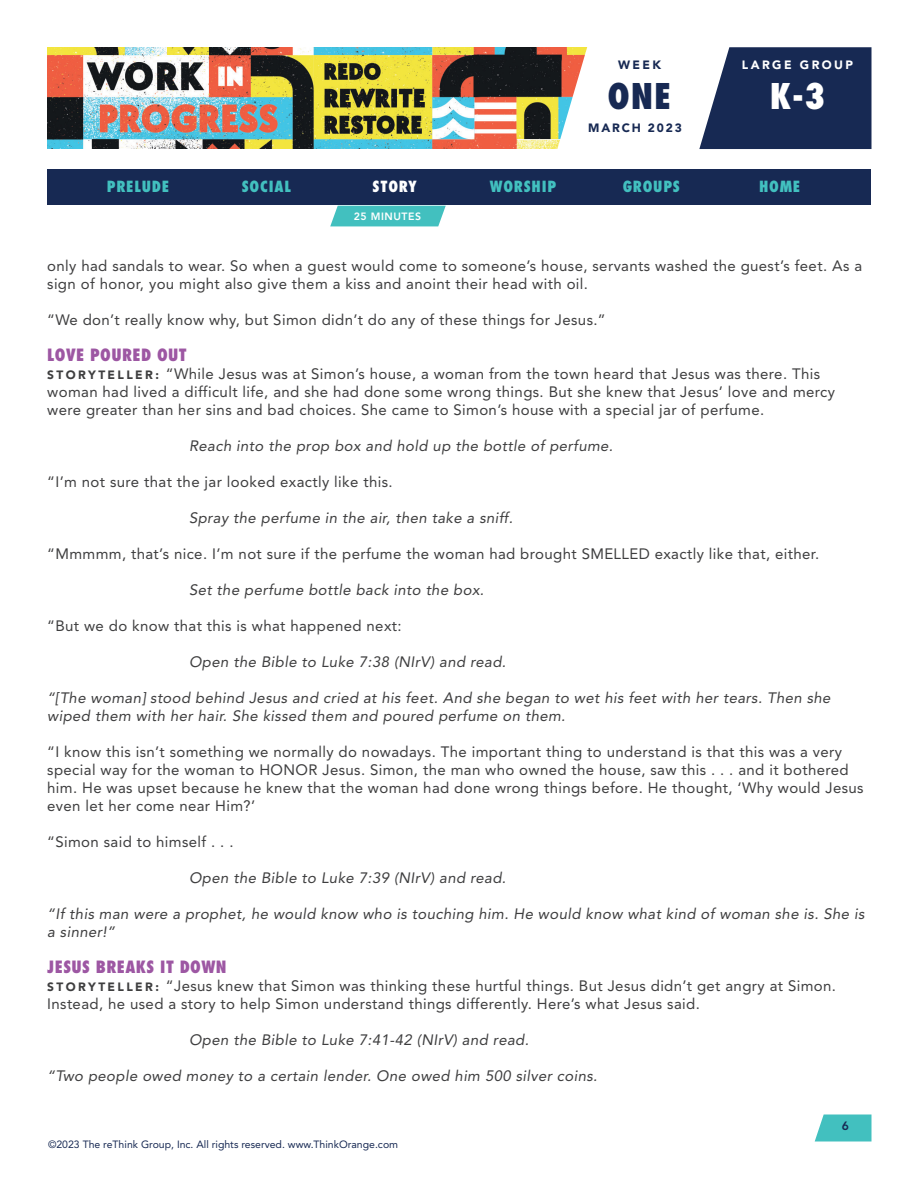
<style>
.page{position:relative;width:918px;height:1188px;background:#fff}
.page>*{position:absolute;margin:0;border:0;box-sizing:border-box;transform-origin:0 0}
.t1{font:800 condensed 34.5px "Futura Std";color:#172953}
.t2{font:800 condensed 34.5px "Futura Std";color:#fff}
.Paragraph_Style_1{font:800 condensed 16.5px "Futura Std";letter-spacing:.025em;color:#9d57a3}
.Paragraph_Style_1-2{font:15px/18px "Avenir LT Std";letter-spacing:.025em;color:#3e3e3f}
.Paragraph_Style_1-3{font:italic 15px/18px "Avenir LT Std";letter-spacing:.025em;color:#3e3e3f}
.BODY_INDENT{font:italic 15px "Avenir LT Std";letter-spacing:.025em;color:#3e3e3f}
.t3{font:800 condensed 15px "Futura Std";letter-spacing:.05em;color:#42c0bf}
.t4{font:800 condensed 15px "Futura Std";letter-spacing:.05em;color:#fff}
.t5{font:900 12px "Avenir LT Std";letter-spacing:.15em;color:#172953}
.t6{font:900 12px "Avenir LT Std";letter-spacing:.2em;color:#fff}
.t7{font:800 12px "Avenir LT Std";color:#172953}
.t8{font:10.5px "Avenir LT Std";color:#172953}
.t9{font:800 10.5px "Avenir LT Std";letter-spacing:.05em;color:#fff}
.s1{font-weight:900;font-size:12px}
</style>
<div class="page">
<img style="left:47px;top:47px;width:510px;height:102px">
<svg style="left:815px;top:1114px;width:57px;height:28px;background:#57c7c6"></svg>
<svg style="left:557px;top:47px;width:315px;height:102px"></svg>
<div style="left:47px;top:170px;width:824px;height:36px;background:#172953"></div>
<svg style="left:330px;top:206px;width:116px;height:20px;background:#4fc4c3"></svg>
<p class="t5" style="left:618px;top:58px;width:44px">WEEK</p>
<p class="t6" style="left:742px;top:58px;width:113px">LARGE GROUP</p>
<h1 class="t1" style="left:608px;top:75px;width:65px">ONE</h1>
<h1 class="t2" style="left:770px;top:75px;width:57px">K-3</h1>
<p class="t5" style="left:588px;top:121px;width:95px">MARCH 2023</p>
<p class="t3" style="left:107px;top:177px;width:64px">PRELUDE</p>
<p class="t3" style="left:242px;top:177px;width:51px">SOCIAL</p>
<p class="t4" style="left:373px;top:177px;width:46px">STORY</p>
<p class="t3" style="left:490px;top:177px;width:68px">WORSHIP</p>
<p class="t3" style="left:623px;top:177px;width:59px">GROUPS</p>
<p class="t3" style="left:759px;top:177px;width:43px">HOME</p>
<p class="t9" style="left:354px;top:210px;width:69px">25 MINUTES</p>
<p class="Paragraph_Style_1-2" style="left:47px;top:256px;width:816px">only had sandals to wear. So when a guest would come to someone’s house, servants washed the guest’s feet. As a sign of honor, you might also give them a kiss and anoint their head with oil.</p>
<p class="Paragraph_Style_1-2" style="left:47px;top:310px;width:560px">“We don’t really know why, but Simon didn’t do any of these things for Jesus.”</p>
<p class="Paragraph_Style_1" style="left:47px;top:344px;width:141px">LOVE POURED OUT</p>
<p class="Paragraph_Style_1-2" style="left:47px;top:364px;width:789px"><span class="s1">S T O RY T E L L E R :</span> “While Jesus was at Simon’s house, a woman from the town heard that Jesus was there. This woman had lived a difficult life, and she had done some wrong things. But she knew that Jesus’ love and mercy were greater than her sins and bad choices. She came to Simon’s house with a special jar of perfume.</p>
<p class="BODY_INDENT" style="left:189px;top:437px;width:426px">Reach into the prop box and hold up the bottle of perfume.</p>
<p class="Paragraph_Style_1-2" style="left:47px;top:472px;width:347px">“I’m not sure that the jar looked exactly like this.</p>
<p class="BODY_INDENT" style="left:189px;top:509px;width:325px">Spray the perfume in the air, then take a sniff.</p>
<p class="Paragraph_Style_1-2" style="left:47px;top:544px;width:774px">“Mmmmm, that’s nice. I’m not sure if the perfume the woman had brought SMELLED exactly like that, either.</p>
<p class="BODY_INDENT" style="left:189px;top:581px;width:297px">Set the perfume bottle back into the box.</p>
<p class="Paragraph_Style_1-2" style="left:47px;top:616px;width:356px">“But we do know that this is what happened next:</p>
<p class="BODY_INDENT" style="left:189px;top:653px;width:319px">Open the Bible to Luke 7:38 (NIrV) and read.</p>
<p class="Paragraph_Style_1-3" style="left:47px;top:689px;width:785px">“[The woman] stood behind Jesus and cried at his feet. And she began to wet his feet with her tears. Then she wiped them with her hair. She kissed them and poured perfume on them.</p>
<p class="Paragraph_Style_1-2" style="left:47px;top:742px;width:818px">“I know this isn’t something we normally do nowadays. The important thing to understand is that this was a very special way for the woman to HONOR Jesus. Simon, the man who owned the house, saw this . . . and it bothered him. He was upset because he knew that the woman had done wrong things before. He thought, ‘Why would Jesus even let her come near Him?’</p>
<p class="Paragraph_Style_1-2" style="left:47px;top:832px;width:188px">“Simon said to himself . . .</p>
<p class="BODY_INDENT" style="left:189px;top:869px;width:319px">Open the Bible to Luke 7:39 (NIrV) and read.</p>
<p class="Paragraph_Style_1-3" style="left:47px;top:905px;width:819px">“If this man were a prophet, he would know who is touching him. He would know what kind of woman she is. She is a sinner!”</p>
<p class="Paragraph_Style_1" style="left:47px;top:956px;width:181px">JESUS BREAKS IT DOWN</p>
<p class="Paragraph_Style_1-2" style="left:47px;top:976px;width:790px"><span class="s1">S T O RY T E L L E R :</span> “Jesus knew that Simon was thinking these hurtful things. But Jesus didn’t get angry at Simon.<br>Instead, he used a story to help Simon understand things differently. Here’s what Jesus said.</p>
<p class="BODY_INDENT" style="left:189px;top:1031px;width:341px">Open the Bible to Luke 7:41-42 (NIrV) and read.</p>
<p class="Paragraph_Style_1-3" style="left:47px;top:1067px;width:552px">“Two people owed money to a certain lender. One owed him 500 silver coins.</p>
<p class="t8" style="left:48px;top:1138px;width:352px">©2023 The reThink Group, Inc. All rights reserved. www.ThinkOrange.com</p>
<p class="t7" style="left:842px;top:1118px;width:9px">6</p>
</div>
